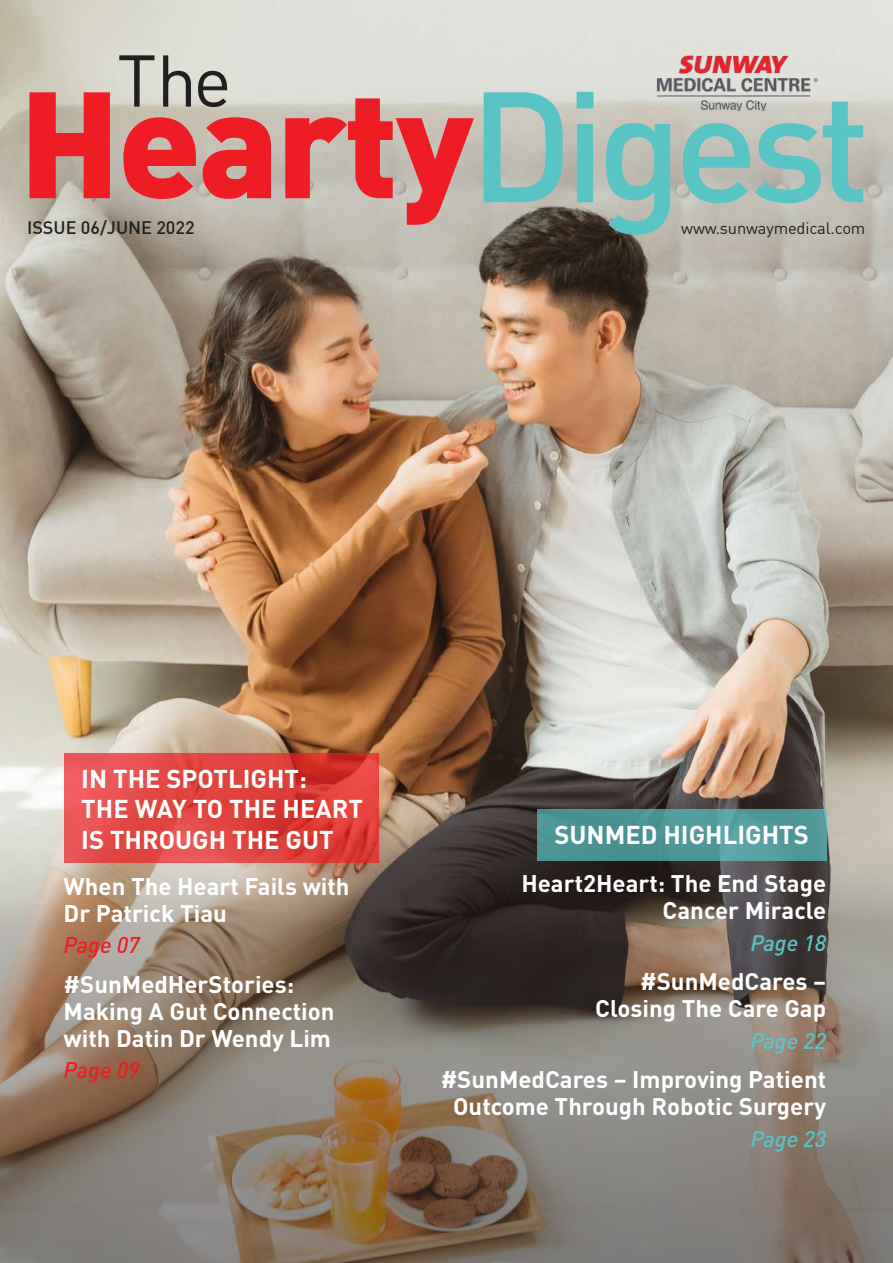
<style>
.page{position:relative;width:893px;height:1263px;background:#fff}
.page>*{position:absolute;margin:0;border:0;box-sizing:border-box;transform-origin:0 0}
.t1{font:700 25.5px/30.6px "DIN";color:#fff}
.t2{font:700 23.7px/27px "DIN";color:#fff;text-align:right}
.t3{font:italic 500 22.5px "DIN";color:#ee1d23}
.t4{font:italic 500 22.35px "DIN";color:#59c4c6}
.t5{font:500 17.85px "DIN";color:#231f20}
.t6{font:16.35px "DIN";letter-spacing:-.01em;color:#231f20}
</style>
<div class="page">
<img style="left:0;top:0;width:893px;height:753px">
<img style="left:0;top:753px;width:893px;height:510px">
<img style="left:656px;top:55px;width:162px;height:37px">
<svg style="left:30px;top:92px;width:444px;height:133px;background:#d57a76"></svg>
<svg style="left:484px;top:92px;width:379px;height:143px;background:#9abcb6"></svg>
<svg style="left:119px;top:55px;width:108px;height:52px;background:#acada5"></svg>
<svg style="left:537px;top:809px;width:289px;height:51px;background:#4e9798"></svg>
<svg style="left:64px;top:753px;width:314px;height:110px;background:#e04540"></svg>
<p class="t5" style="left:27px;top:216px;width:169px">ISSUE 06/JUNE 2022</p>
<p class="t6" style="left:681px;top:218px;width:186px">www.sunwaymedical.com</p>
<p class="t1" style="left:81px;top:762px;width:283px">IN THE SPOTLIGHT:<br>THE WAY TO THE HEART<br>IS THROUGH THE GUT</p>
<p class="t2" style="left:64px;top:872px;width:287px;text-align:left">When The Heart Fails with<br>Dr Patrick Tiau</p>
<p class="t3" style="left:64px;top:931px;width:77px">Page 07</p>
<p class="t2" style="left:64px;top:970px;width:273px;text-align:left">#SunMedHerStories:<br>Making A Gut Connection with Datin Dr Wendy Lim</p>
<p class="t3" style="left:64px;top:1056px;width:77px">Page 09</p>
<p class="t1" style="left:554px;top:818px;width:256px">SUNMED HIGHLIGHTS</p>
<p class="t2" style="left:521px;top:869px;width:306px">Heart2Heart: The End Stage<br>Cancer Miracle</p>
<p class="t4" style="left:750px;top:928px;width:77px">Page 18</p>
<p class="t2" style="left:595px;top:967px;width:232px">#SunMedCares –<br>Closing The Care Gap</p>
<p class="t4" style="left:750px;top:1026px;width:77px">Page 22</p>
<p class="t2" style="left:441px;top:1065px;width:387px;text-align:center">#SunMedCares – Improving Patient<br>Outcome Through Robotic Surgery</p>
<p class="t4" style="left:750px;top:1124px;width:77px">Page 23</p>
</div>
